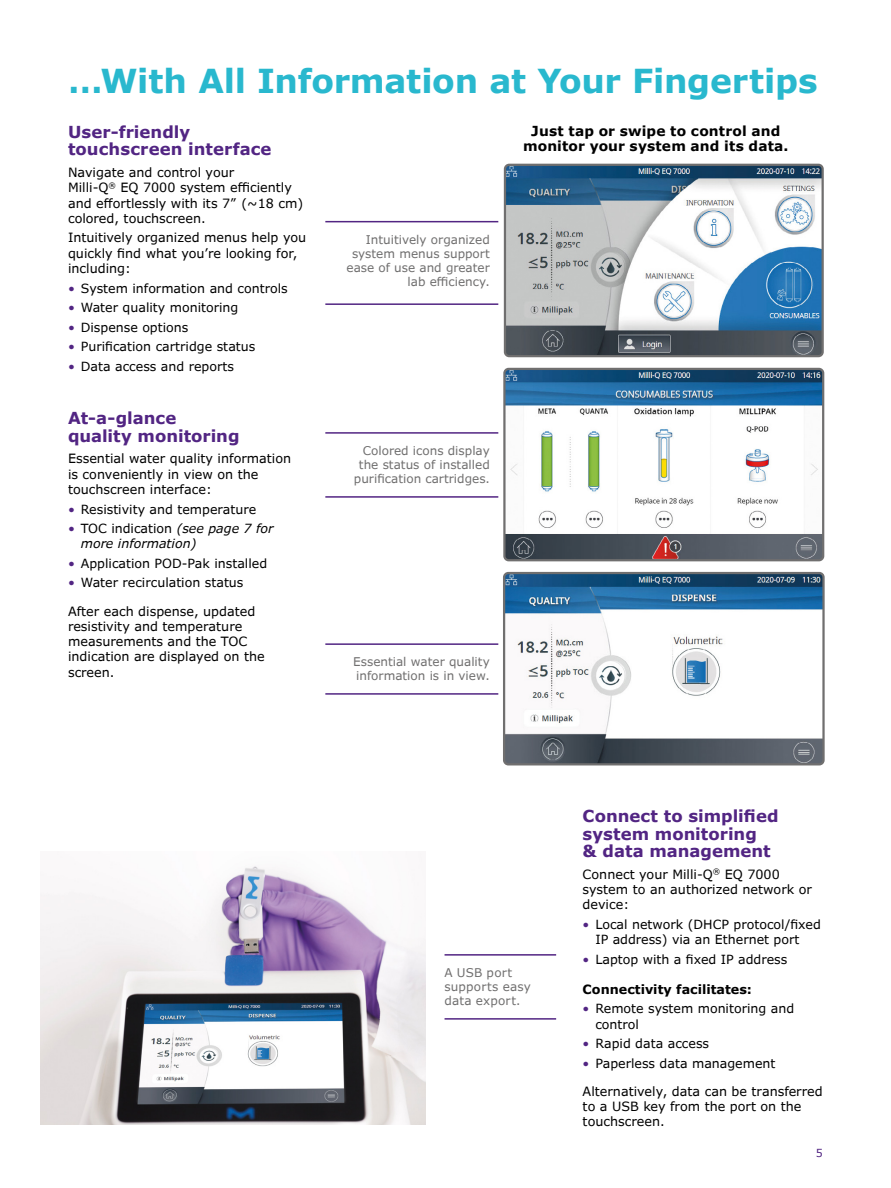
<style>
.page{position:relative;width:891px;height:1188px;background:#fff}
.page>*{position:absolute;margin:0;border:0;box-sizing:border-box;transform-origin:0 0}
.t1{font:700 33px "Verdana Pro";letter-spacing:-.01em;color:#29b8ce}
.t2{font:700 16.5px/17.2px "Verdana Pro";color:#522583}
.t3{font:700 13.8px/15px "Verdana Pro";letter-spacing:.01em;color:#000;text-align:center}
.t4{font:12.75px/15.3px "Verdana Pro";color:#000}
.t5{font:700 12.75px "Verdana Pro";color:#000}
.t6{font:12.6px/15.3px "Verdana Pro";color:#000}
.t7{font:italic 12.6px/15.3px "Verdana Pro";color:#000}
.t8{font:12px/14.2px "Verdana Pro";color:#706f6f;text-align:right}
.t9{font:11.1px "Verdana Pro";color:#522583}
.s1{color:#522583}
.s2{font-style:normal;color:#522583}
.s3{font-style:normal}
</style>
<div class="page">
<hr style="left:325px;top:221px;width:173px;height:1px;background:#522583">
<hr style="left:325px;top:303px;width:173px;height:2px;background:#522583">
<hr style="left:325px;top:432px;width:173px;height:2px;background:#522583">
<hr style="left:325px;top:496px;width:173px;height:2px;background:#522583">
<hr style="left:325px;top:643px;width:173px;height:2px;background:#522583">
<hr style="left:325px;top:693px;width:173px;height:2px;background:#522583">
<hr style="left:445px;top:954px;width:111px;height:2px;background:#522583">
<hr style="left:445px;top:1018px;width:111px;height:2px;background:#522583">
<img style="left:41px;top:866px;width:385px;height:259px">
<img style="left:506px;top:575px;width:316px;height:187px">
<div style="left:503px;top:572px;width:322px;height:193px;border:2px solid #706f6f;border-radius:4px"></div>
<img style="left:507px;top:167px;width:314px;height:187px">
<div style="left:504px;top:164px;width:320px;height:193px;border:2px solid #706f6f;border-radius:4px"></div>
<img style="left:506px;top:371px;width:315px;height:187px">
<div style="left:503px;top:368px;width:321px;height:193px;border:2px solid #706f6f;border-radius:4px"></div>
<h1 class="t1" style="left:68px;top:60px;width:751px">…With All Information at Your Fingertips</h1>
<p class="t2" style="left:68px;top:124px;width:205px">User-friendly touchscreen interface</p>
<p class="t4" style="left:68px;top:165px;width:237px">Navigate and control your<br>Milli-Q<sup>®</sup> EQ 7000 system efficiently and effortlessly with its 7” (~18 cm) colored, touchscreen.</p>
<p class="t4" style="left:68px;top:230px;width:240px">Intuitively organized menus help you quickly find what you’re looking for, including:</p>
<p class="t6" style="left:68px;top:281px;width:221px"><span class="s1">•</span> System information and controls</p>
<p class="t6" style="left:68px;top:300px;width:172px"><span class="s1">•</span> Water quality monitoring</p>
<p class="t6" style="left:68px;top:320px;width:122px"><span class="s1">•</span> Dispense options</p>
<p class="t6" style="left:68px;top:339px;width:189px"><span class="s1">•</span> Purification cartridge status</p>
<p class="t6" style="left:68px;top:359px;width:168px"><span class="s1">•</span> Data access and reports</p>
<p class="t2" style="left:68px;top:410px;width:173px">At-a-glance quality monitoring</p>
<p class="t4" style="left:68px;top:451px;width:225px">Essential water quality information is conveniently in view on the touchscreen interface:</p>
<p class="t6" style="left:68px;top:501px;width:190px"><span class="s1">•</span> Resistivity and temperature</p>
<p class="t7" style="left:81px;top:521px;width:194px;text-indent:-13px"><span class="s2">•</span> <span class="s3">TOC indication</span> (see page 7 for more information)</p>
<p class="t6" style="left:68px;top:556px;width:201px"><span class="s1">•</span> Application POD-Pak installed</p>
<p class="t6" style="left:68px;top:575px;width:177px"><span class="s1">•</span> Water recirculation status</p>
<p class="t4" style="left:68px;top:603px;width:198px">After each dispense, updated resistivity and temperature measurements and the TOC indication are displayed on the screen.</p>
<p class="t3" style="left:523px;top:124px;width:267px">Just tap or swipe to control and monitor your system and its data.</p>
<p class="t8" style="left:347px;top:232px;width:145px">Intuitively organized system menus support ease of use and greater lab efficiency.</p>
<p class="t8" style="left:354px;top:444px;width:137px">Colored icons display the status of installed purification cartridges.</p>
<p class="t8" style="left:353px;top:655px;width:138px;text-align:left">Essential water quality information is in view.</p>
<p class="t8" style="left:445px;top:966px;width:88px;text-align:left">A USB port supports easy data export.</p>
<p class="t2" style="left:583px;top:808px;width:198px">Connect to simplified system monitoring<br>&amp; data management</p>
<p class="t4" style="left:583px;top:866px;width:231px">Connect your Milli-Q<sup>®</sup> EQ 7000 system to an authorized network or device:</p>
<p class="t6" style="left:595px;top:917px;width:227px;text-indent:-13px"><span class="s1">•</span> Local network (DHCP protocol/fixed<br>IP address) via an Ethernet port</p>
<p class="t6" style="left:583px;top:952px;width:206px"><span class="s1">•</span> Laptop with a fixed IP address</p>
<p class="t5" style="left:583px;top:981px;width:171px">Connectivity facilitates:</p>
<p class="t6" style="left:595px;top:1001px;width:200px;text-indent:-13px"><span class="s1">•</span> Remote system monitoring and control</p>
<p class="t6" style="left:583px;top:1036px;width:128px"><span class="s1">•</span> Rapid data access</p>
<p class="t6" style="left:583px;top:1056px;width:194px"><span class="s1">•</span> Paperless data management</p>
<p class="t4" style="left:583px;top:1084px;width:241px">Alternatively, data can be transferred to a USB key from the port on the touchscreen.</p>
<p class="t9" style="left:816px;top:1146px;width:9px">5</p>
</div>
